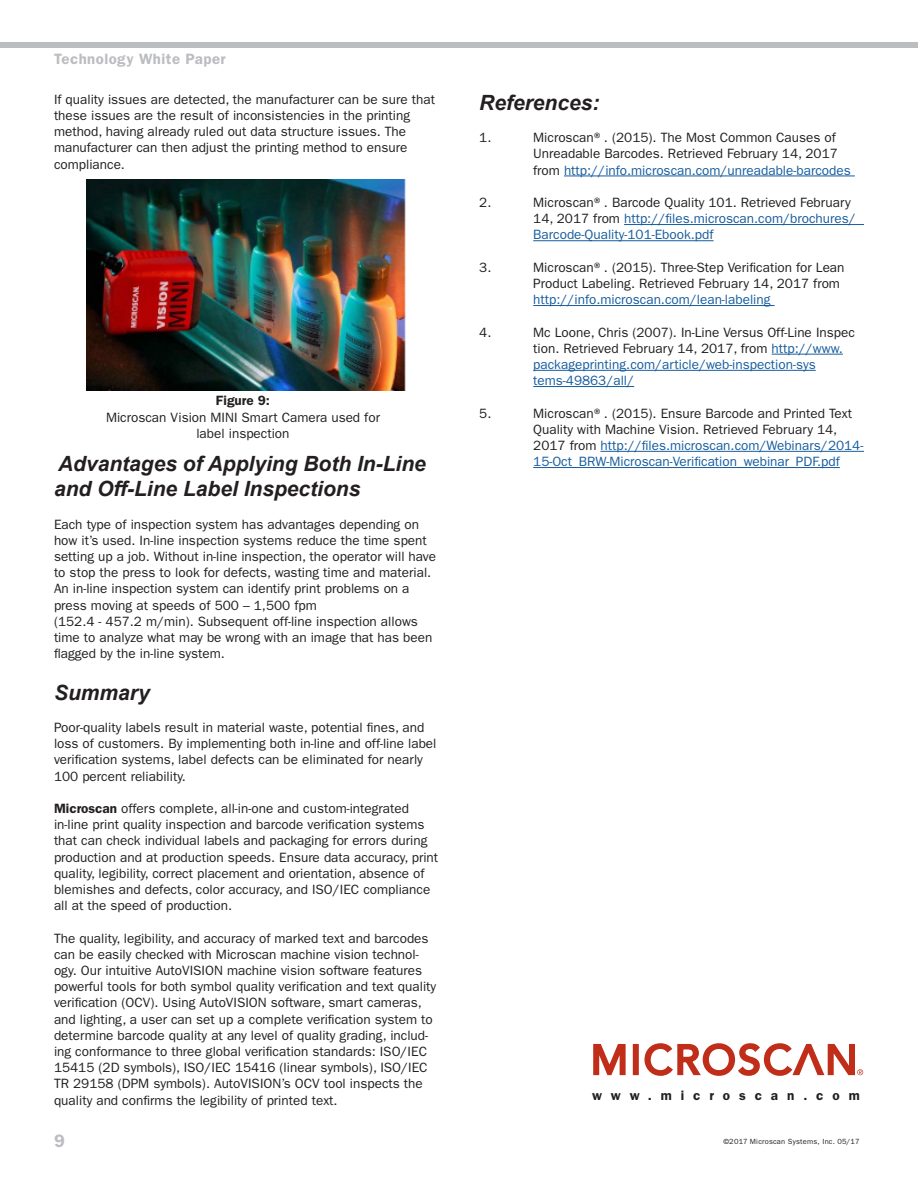
<style>
.page{position:relative;width:918px;height:1188px;background:#fff}
.page>*{position:absolute;margin:0;border:0;box-sizing:border-box;transform-origin:0 0}
.t1{font:italic 700 21px/25.2px "Arial";color:#231f20}
.t2{font:600 18px "ITC Franklin Gothic Std";color:#bcbdc0}
.t3{font:600 15px "ITC Franklin Gothic Std";letter-spacing:.03em;color:#bcbdc0}
.t4{font:13.5px/16.2px "ITC Franklin Gothic Std";color:#231f20}
.t5{font:13.5px/16.2px "ITC Franklin Gothic Std";color:#175d9e}
.t6{font:600 13.5px "ITC Franklin Gothic Std";letter-spacing:.66em;color:#231f20}
.Z_Specs{font:7.5px "ITC Franklin Gothic Std";letter-spacing:.03em;color:#231f20}
.s1{font-weight:600}
.s2{color:#175d9e}
.s3{color:#231f20}
</style>
<div class="page">
<div style="left:0;top:43px;width:918px;height:5px;background:#bcbdc0"></div>
<img style="left:86px;top:179px;width:320px;height:212px">
<hr style="left:564px;top:176px;width:291px;height:1px;background:#175d9e">
<hr style="left:624px;top:224px;width:240px;height:1px;background:#175d9e">
<hr style="left:533px;top:240px;width:181px;height:1px;background:#175d9e">
<hr style="left:533px;top:305px;width:242px;height:1px;background:#175d9e">
<hr style="left:772px;top:354px;width:71px;height:1px;background:#175d9e">
<hr style="left:533px;top:370px;width:283px;height:1px;background:#175d9e">
<hr style="left:533px;top:386px;width:101px;height:1px;background:#175d9e">
<hr style="left:600px;top:451px;width:264px;height:1px;background:#175d9e">
<hr style="left:533px;top:467px;width:307px;height:1px;background:#175d9e">
<svg style="left:593px;top:1043px;width:270px;height:33px"></svg>
<p class="t3" style="left:54px;top:50px;width:173px">Technology White Paper</p>
<p class="t4" style="left:54px;top:91px;width:383px">If quality issues are detected, the manufacturer can be sure that these issues are the result of inconsistencies in the printing method, having already ruled out data structure issues. The manufacturer can then adjust the printing method to ensure compliance.</p>
<p class="t6" style="left:216px;top:393px;width:56px">Figure 9:</p>
<p class="t4" style="left:106px;top:409px;width:275px">Microscan Vision MINI Smart Camera used for</p>
<p class="t4" style="left:196px;top:425px;width:95px">label inspection</p>
<p class="t1" style="left:54px;top:452px;width:373px">Advantages of Applying Both In-Line and Off-Line Label Inspections</p>
<p class="t4" style="left:54px;top:516px;width:384px">Each type of inspection system has advantages depending on how it’s used. In-line inspection systems reduce the time spent setting up a job. Without in-line inspection, the operator will have to stop the press to look for defects, wasting time and material.<br>An in-line inspection system can identify print problems on a press moving at speeds of 500 – 1,500 fpm</p>
<p class="t4" style="left:54px;top:613px;width:380px">(152.4 - 457.2 m/min). Subsequent off-line inspection allows time to analyze what may be wrong with an image that has been flagged by the in-line system.</p>
<p class="t1" style="left:54px;top:680px;width:97px">Summary</p>
<p class="t4" style="left:54px;top:719px;width:384px">Poor-quality labels result in material waste, potential fines, and loss of customers. By implementing both in-line and off-line label verification systems, label defects can be eliminated for nearly 100 percent reliability.</p>
<p class="t4" style="left:54px;top:800px;width:386px"><span class="s1">Microscan</span> offers complete, all-in-one and custom-integrated in-line print quality inspection and barcode verification systems that can check individual labels and packaging for errors during production and at production speeds. Ensure data accuracy, print quality, legibility, correct placement and orientation, absence of blemishes and defects, color accuracy, and ISO/IEC compliance all at the speed of production.</p>
<p class="t4" style="left:54px;top:930px;width:384px">The quality, legibility, and accuracy of marked text and barcodes can be easily checked with Microscan machine vision technol&shy;ogy. Our intuitive AutoVISION machine vision software features powerful tools for both symbol quality verification and text quality verification (OCV). Using AutoVISION software, smart cameras, and lighting, a user can set up a complete verification system to determine barcode quality at any level of quality grading, includ&shy;ing conformance to three global verification standards: ISO/IEC 15415 (2D symbols), ISO/IEC 15416 (linear symbols), ISO/IEC TR 29158 (DPM symbols). AutoVISION’s OCV tool inspects the quality and confirms the legibility of printed text.</p>
<p class="t2" style="left:54px;top:1131px;width:12px">9</p>
<p class="t1" style="left:479px;top:90px;width:122px">References:</p>
<p class="t4" style="left:479px;top:130px;width:14px">1.</p>
<p class="t4" style="left:533px;top:130px;width:304px">Microscan®. (2015). The Most Common Causes of</p>
<p class="t4" style="left:533px;top:146px;width:319px">Unreadable Barcodes. Retrieved February 14, 2017 from <span class="s2">http://info.microscan.com/unreadable-barcodes</span></p>
<p class="t4" style="left:479px;top:194px;width:14px">2.</p>
<p class="t5" style="left:533px;top:194px;width:324px"><span class="s3">Microscan®. Barcode Quality 101. Retrieved February<br>14, 2017 from</span> http://files.microscan.com/brochures/<br>Barcode-Quality-101-Ebook.pdf</p>
<p class="t4" style="left:479px;top:259px;width:14px">3.</p>
<p class="t4" style="left:533px;top:259px;width:313px">Microscan®. (2015). Three-Step Verification for Lean</p>
<p class="t4" style="left:533px;top:275px;width:308px">Product Labeling. Retrieved February 14, 2017 from <span class="s2">http://info.microscan.com/lean-labeling</span></p>
<p class="t4" style="left:479px;top:324px;width:14px">4.</p>
<p class="t4" style="left:533px;top:324px;width:323px">Mc Loone, Chris (2007). In-Line Versus Off-Line Inspec tion. Retrieved February 14, 2017, from <span class="s2">http://www.</span></p>
<p class="t5" style="left:533px;top:356px;width:284px">packageprinting.com/article/web-inspection-sys tems-49863/all/</p>
<p class="t4" style="left:479px;top:405px;width:14px">5.</p>
<p class="t4" style="left:533px;top:405px;width:320px">Microscan®. (2015). Ensure Barcode and Printed Text</p>
<p class="t4" style="left:533px;top:421px;width:306px">Quality with Machine Vision. Retrieved February 14,</p>
<p class="t5" style="left:533px;top:437px;width:332px"><span class="s3">2017 from</span> http://files.microscan.com/Webinars/2014-<br>15-Oct_BRW-Microscan-Verification_webinar_PDF.pdf</p>
<p class="t6" style="left:592px;top:1087px;width:269px">www.microscan.com</p>
<p class="Z_Specs" style="left:723px;top:1137px;width:138px">©2017 Microscan Systems, Inc. 05/17</p>
</div>
